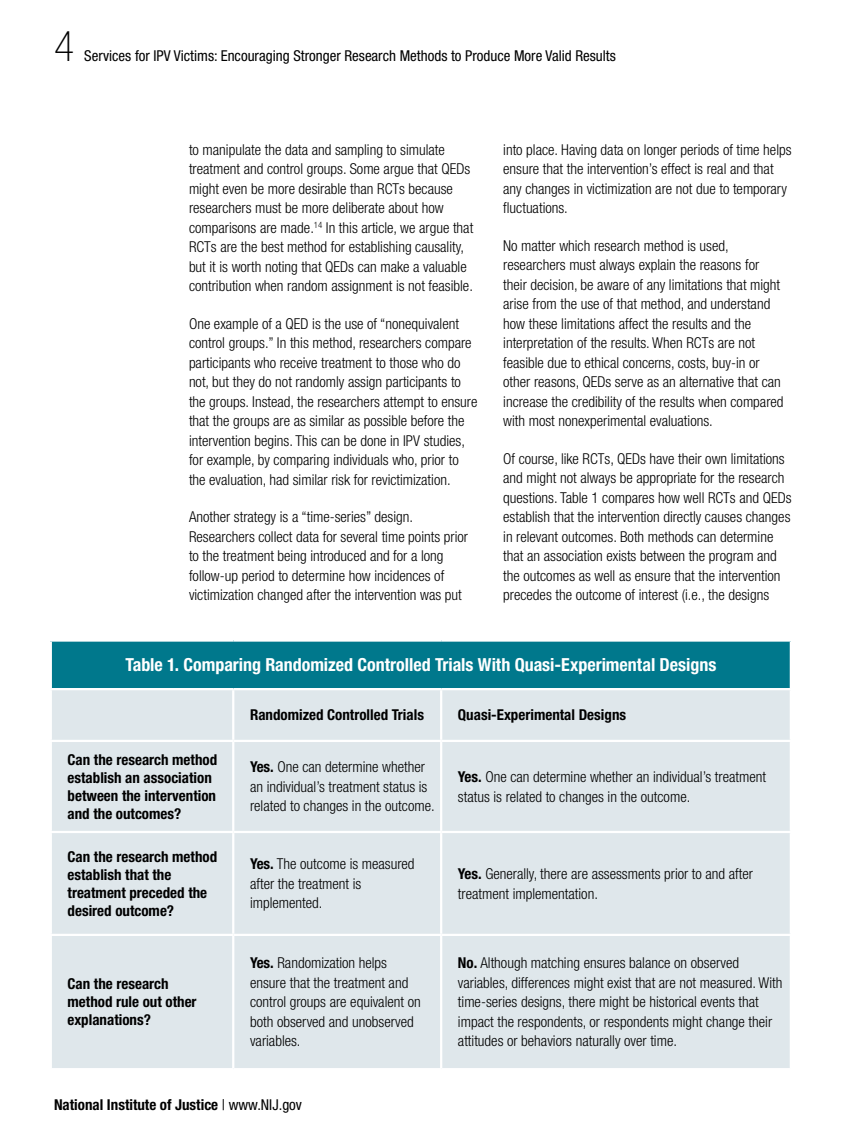
<style>
.page{position:relative;width:864px;height:1134px;background:#fff}
.page>*{position:absolute;margin:0;border:0;box-sizing:border-box;transform-origin:0 0}
.Folio_Left{font:100 condensed 42px "Helvetica Neue LT Std";color:#000}
.t1{font:700 condensed 18px "Helvetica Neue LT Std";color:#fff}
.Body{font:300 condensed 15px/19.5px "Helvetica Neue LT Std";color:#000}
.Table_Body_text{font:300 condensed 15px/19.5px "Helvetica Neue LT Std";color:#000}
.Table_Header{font:700 condensed 15px/18px "Helvetica Neue LT Std";color:#000}
.Folio_Left-2{font:condensed 15px "Helvetica Neue LT Std";color:#000}
.s1{font-weight:700}
.s2{font-weight:400}
</style>
<div class="page">
<div style="left:51px;top:641px;width:740px;height:48px;background:#00788c"></div>
<div style="left:52px;top:690px;width:738px;height:378px;background:#dfe7eb"></div>
<hr style="left:50px;top:639px;width:183px;height:3px;background:#fff">
<hr style="left:50px;top:642px;width:2px;height:46px;background:#fff">
<hr style="left:233px;top:639px;width:208px;height:3px;background:#fff">
<hr style="left:441px;top:639px;width:351px;height:3px;background:#fff">
<hr style="left:790px;top:642px;width:2px;height:46px;background:#fff">
<hr style="left:50px;top:688px;width:183px;height:2px;background:#fff">
<hr style="left:233px;top:688px;width:208px;height:2px;background:#fff">
<hr style="left:232px;top:690px;width:2px;height:50px;background:#fff">
<hr style="left:441px;top:688px;width:351px;height:2px;background:#fff">
<hr style="left:440px;top:690px;width:2px;height:50px;background:#fff">
<hr style="left:50px;top:740px;width:183px;height:2px;background:#fff">
<hr style="left:233px;top:740px;width:208px;height:2px;background:#fff">
<hr style="left:232px;top:742px;width:2px;height:89px;background:#fff">
<hr style="left:441px;top:740px;width:351px;height:2px;background:#fff">
<hr style="left:440px;top:742px;width:2px;height:89px;background:#fff">
<hr style="left:50px;top:831px;width:183px;height:2px;background:#fff">
<hr style="left:233px;top:831px;width:208px;height:2px;background:#fff">
<hr style="left:232px;top:833px;width:2px;height:101px;background:#fff">
<hr style="left:441px;top:831px;width:351px;height:2px;background:#fff">
<hr style="left:440px;top:833px;width:2px;height:101px;background:#fff">
<hr style="left:50px;top:934px;width:183px;height:2px;background:#fff">
<hr style="left:233px;top:934px;width:208px;height:2px;background:#fff">
<hr style="left:232px;top:936px;width:2px;height:132px;background:#fff">
<hr style="left:441px;top:934px;width:351px;height:2px;background:#fff">
<hr style="left:440px;top:936px;width:2px;height:132px;background:#fff">
<p class="Folio_Left" style="left:54px;top:23px;width:22px">4</p>
<p class="Folio_Left-2" style="left:84px;top:48px;width:533px">Services for IPV Victims: Encouraging Stronger Research Methods to Produce More Valid Results</p>
<p class="Body" style="left:189px;top:140px;width:286px">to manipulate the data and sampling to simulate treatment and control groups. Some argue that QEDs might even be more desirable than RCTs because researchers must be more deliberate about how comparisons are made.<sup>14</sup> In this article, we argue that RCTs are the best method for establishing causality, but it is worth noting that QEDs can make a valuable contribution when random assignment is not feasible.</p>
<p class="Body" style="left:189px;top:314px;width:290px">One example of a QED is the use of “nonequivalent control groups.” In this method, researchers compare participants who receive treatment to those who do not, but they do not randomly assign participants to the groups. Instead, the researchers attempt to ensure that the groups are as similar as possible before the intervention begins. This can be done in IPV studies, for example, by comparing individuals who, prior to the evaluation, had similar risk for revictimization.</p>
<p class="Body" style="left:189px;top:507px;width:280px">Another strategy is a “time-series” design.<br>Researchers collect data for several time points prior to the treatment being introduced and for a long follow-up period to determine how incidences of victimization changed after the intervention was put</p>
<p class="Body" style="left:503px;top:140px;width:290px">into place. Having data on longer periods of time helps ensure that the intervention’s effect is real and that any changes in victimization are not due to temporary fluctuations.</p>
<p class="Body" style="left:503px;top:236px;width:282px">No matter which research method is used, researchers must always explain the reasons for their decision, be aware of any limitations that might arise from the use of that method, and understand how these limitations affect the results and the interpretation of the results. When RCTs are not feasible due to ethical concerns, costs, buy-in or other reasons, QEDs serve as an alternative that can increase the credibility of the results when compared with most nonexperimental evaluations.</p>
<p class="Body" style="left:503px;top:449px;width:290px">Of course, like RCTs, QEDs have their own limitations and might not always be appropriate for the research questions. Table 1 compares how well RCTs and QEDs establish that the intervention directly causes changes in relevant outcomes. Both methods can determine that an association exists between the program and the outcomes as well as ensure that the intervention precedes the outcome of interest (i.e., the designs</p>
<h2 class="t1" style="left:125px;top:654px;width:592px">Table 1. Comparing Randomized Controlled Trials With Quasi-Experimental Designs</h2>
<p class="Table_Header" style="left:250px;top:706px;width:175px">Randomized Controlled Trials</p>
<p class="Table_Header" style="left:458px;top:706px;width:170px">Quasi-Experimental Designs</p>
<p class="Table_Header" style="left:68px;top:750px;width:151px">Can the research method establish an association between the intervention and the outcomes?</p>
<p class="Table_Body_text" style="left:250px;top:757px;width:186px"><span class="s1">Yes.</span> One can determine whether an individual’s treatment status is related to changes in the outcome.</p>
<p class="Table_Body_text" style="left:458px;top:767px;width:310px"><span class="s1">Yes.</span> One can determine whether an individual’s treatment status is related to changes in the outcome.</p>
<p class="Table_Header" style="left:68px;top:847px;width:151px">Can the research method establish that the treatment preceded the desired outcome?</p>
<p class="Table_Body_text" style="left:250px;top:854px;width:166px"><span class="s1">Yes.</span> The outcome is measured after the treatment is implemented.</p>
<p class="Table_Body_text" style="left:458px;top:864px;width:297px"><span class="s1">Yes.</span> Generally, there are assessments prior to and after treatment implementation.</p>
<p class="Table_Header" style="left:68px;top:975px;width:131px">Can the research method rule out other explanations?</p>
<p class="Table_Body_text" style="left:250px;top:953px;width:172px"><span class="s1">Yes.</span> Randomization helps ensure that the treatment and control groups are equivalent on both observed and unobserved variables.</p>
<p class="Table_Body_text" style="left:458px;top:953px;width:326px"><span class="s1">No.</span> Although matching ensures balance on observed variables, differences might exist that are not measured. With time-series designs, there might be historical events that impact the respondents, or respondents might change their attitudes or behaviors naturally over time.</p>
<p class="Table_Header" style="left:54px;top:1095px;width:250px">National Institute of Justice <span class="s2">| www.NIJ.gov</span></p>
</div>
